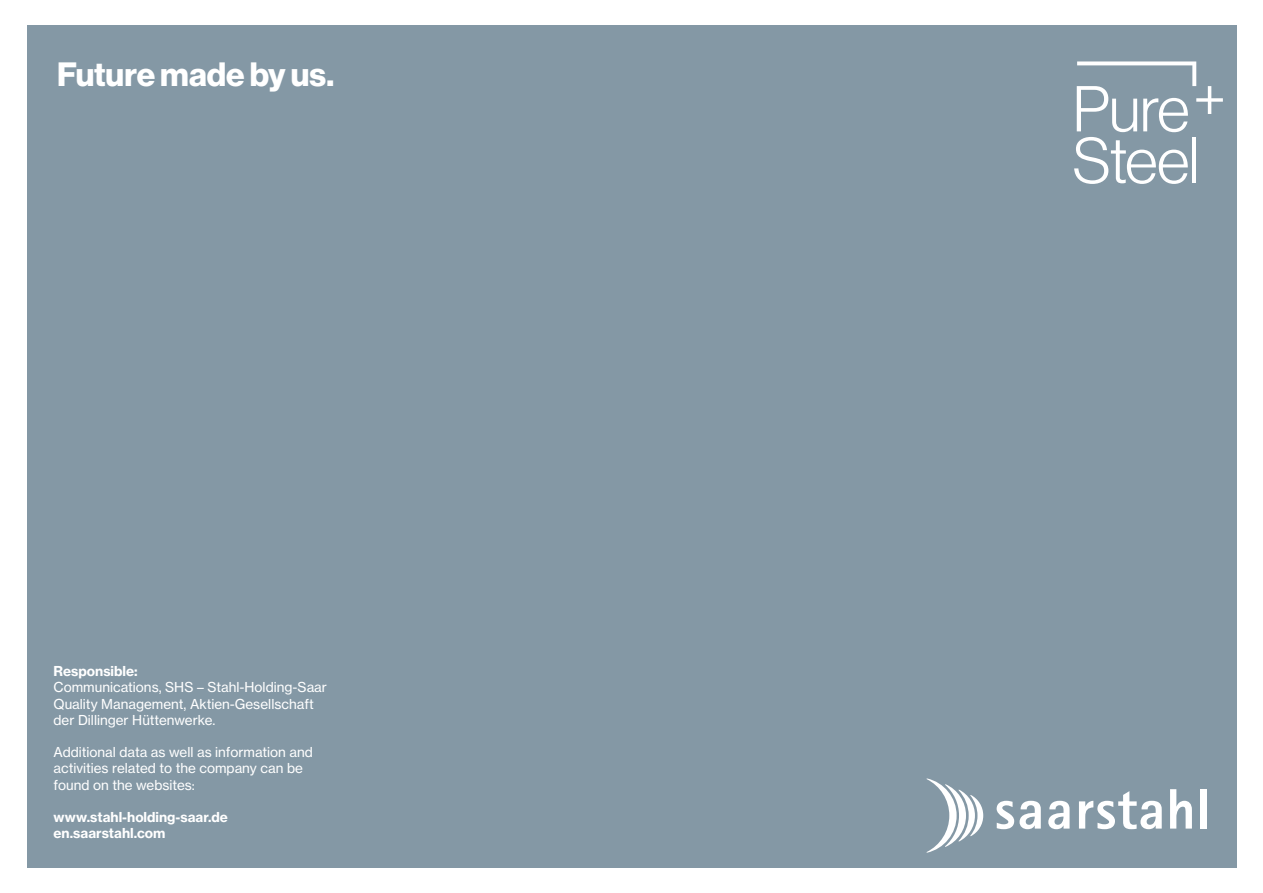
<style>
.page{position:relative;width:1263px;height:893px;background:#fff}
.page>*{position:absolute;margin:0;border:0;box-sizing:border-box;transform-origin:0 0}
.t1{font:33px "N Haas Grotesk DS Pro 75 Bd";letter-spacing:-.005em;color:#fff}
.t2{font:13.5px/16.2px "N Haas Grotesk TX Pro 55 Rg";color:#fff}
.t3{font:13.5px/16.2px "N Haas Grotesk TX Pro 75 Bd";color:#fff}
</style>
<div class="page">
<div style="left:27px;top:25px;width:1209px;height:842px;background:#8498a5"></div>
<svg style="left:1074px;top:61px;width:149px;height:123px"></svg>
<hr style="left:1192px;top:138px;width:4px;height:45px;background:#fff">
<svg style="left:997px;top:800px;width:17px;height:29px"></svg>
<svg style="left:1020px;top:800px;width:21px;height:29px"></svg>
<svg style="left:1048px;top:800px;width:22px;height:29px"></svg>
<svg style="left:1170px;top:789px;width:22px;height:39px"></svg>
<div style="left:1200px;top:789px;width:6px;height:39px;background:#fff"></div>
<svg style="left:927px;top:778px;width:56px;height:74px"></svg>
<svg style="left:1079px;top:791px;width:83px;height:38px"></svg>
<h1 class="t1" style="left:57px;top:55px;width:279px">Future made by us.</h1>
<p class="t3" style="left:54px;top:663px;width:86px">Responsible:</p>
<p class="t2" style="left:54px;top:679px;width:275px">Communications, SHS – Stahl-Holding-Saar<br>Quality Management, Aktien-Gesellschaft der Dillinger Hüttenwerke.</p>
<p class="t2" style="left:54px;top:744px;width:261px">Additional data as well as information and activities related to the company can be found on the websites:</p>
<p class="t3" style="left:54px;top:809px;width:176px">www.stahl-holding-saar.de en.saarstahl.com</p>
</div>
